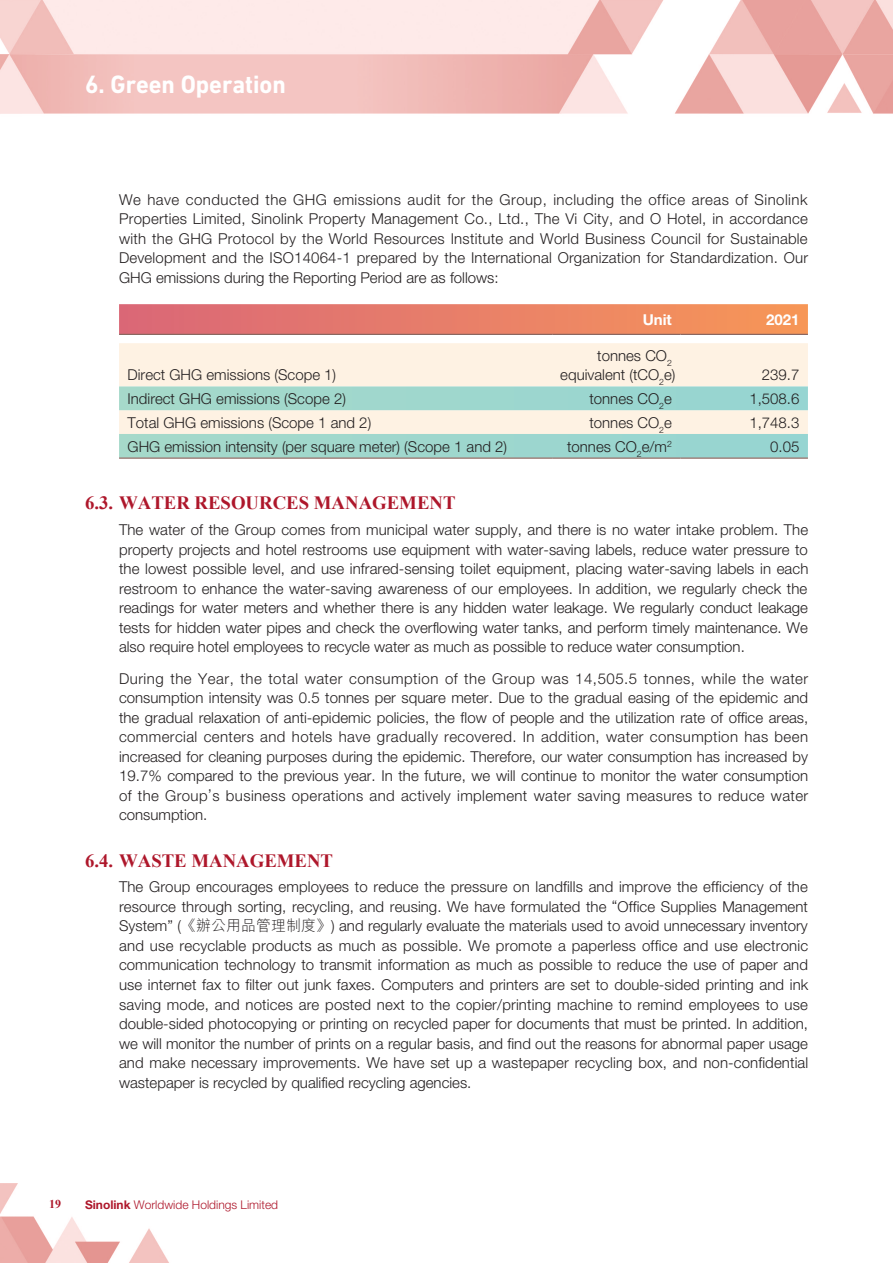
<style>
.page{position:relative;width:893px;height:1263px;background:#fff}
.page>*{position:absolute;margin:0;border:0;box-sizing:border-box;transform-origin:0 0}
.副主標題{font:700 25.5px "DIN Next LT Pro";color:#fff;scale:.95 1}
._3__標題{font:700 18.75px "Times New Roman";color:#ae172b}
._1__內文{font:300 15px/19.5px "Helvetica Neue LT Std";color:#231f20;text-align:justify}
._1__內文-2{font:700 15px "Helvetica Neue LT Std";color:#fff}
.t1{font:300 12px "Helvetica Neue LT Std";color:#ae172b}
.t2{font:700 12px "Times New Roman";color:#ae172b}
._1__內文-3{font:300 8.7px "Helvetica Neue LT Std";color:#231f20}
.s1{font-family:"M Hei HK"}
.s2{font-weight:700}
</style>
<div class="page">
<img style="left:0;top:0;width:892px;height:1263px">
<svg style="left:119px;top:304px;width:689px;height:30px;background:#e77f68"></svg>
<div style="left:119px;top:343px;width:689px;height:43px;background:#fef2e3"></div>
<svg style="left:119px;top:386px;width:689px;height:72px;background:#bedfd4"></svg>
<hr style="left:119px;top:334px;width:434px;height:1px;background:#73473f">
<hr style="left:553px;top:334px;width:127px;height:1px;background:#73473f">
<hr style="left:680px;top:334px;width:128px;height:1px;background:#73473f">
<hr style="left:119px;top:458px;width:434px;height:1px;background:#73473f">
<hr style="left:553px;top:458px;width:127px;height:1px;background:#73473f">
<hr style="left:680px;top:458px;width:128px;height:1px;background:#73473f">
<p class="副主標題" style="left:85px;top:69px;width:213px">6. Green Operation</p>
<p class="_1__內文" style="left:119px;top:189px;width:691px">We have conducted the GHG emissions audit for the Group, including the office areas of Sinolink Properties Limited, Sinolink Property Management Co., Ltd., The Vi City, and O Hotel in, accordance with the GHG Protocol by the World Resources Institute and World Business Council for Sustainable Development and the ISO14064-1 prepared by the International Organization for Standardization. Our GHG emissions during the Reporting Period are as follows:</p>
<p class="_1__內文-2" style="left:766px;top:310px;width:35px">2021</p>
<p class="_1__內文-2" style="left:643px;top:310px;width:31px">Unit</p>
<p class="_1__內文" style="left:597px;top:345px;width:71px">tonnes CO</p>
<p class="_1__內文-3" style="left:659px;top:377px;width:6px">2</p>
<p class="_1__內文-3" style="left:667px;top:357px;width:6px">2</p>
<p class="_1__內文" style="left:128px;top:365px;width:210px">Direct GHG emissions (Scope (1</p>
<p class="_1__內文" style="left:560px;top:365px;width:117px">equivalent (tCO (e</p>
<p class="_1__內文" style="left:762px;top:365px;width:39px">239.7</p>
<p class="_1__內文-3" style="left:659px;top:401px;width:6px">2</p>
<p class="_1__內文" style="left:128px;top:389px;width:220px">Indirect GHG emissions (Scope )2</p>
<p class="_1__內文" style="left:749px;top:389px;width:52px">1,508.6</p>
<p class="_1__內文-3" style="left:659px;top:424px;width:6px">2</p>
<p class="_1__內文" style="left:589px;top:389px;width:84px">tonnes CO e</p>
<p class="_1__內文" style="left:128px;top:412px;width:245px">Total GHG emissions (Scope 1 and )2</p>
<p class="_1__內文" style="left:749px;top:412px;width:52px">1,748.3</p>
<p class="_1__內文-3" style="left:637px;top:448px;width:6px">2</p>
<p class="_1__內文" style="left:589px;top:412px;width:84px">tonnes CO e</p>
<p class="_1__內文-3" style="left:667px;top:438px;width:6px">2</p>
<p class="_1__內文" style="left:128px;top:436px;width:381px">GHG emission intensity (per square meter) (Scope 1 and )2</p>
<p class="_1__內文" style="left:770px;top:436px;width:31px">0.05</p>
<p class="_1__內文" style="left:567px;top:436px;width:101px">tonnes CO m/ e</p>
<p class="_3__標題" style="left:85px;top:490px;width:372px">6.3. WATER RESOURCES MANAGEMENT</p>
<p class="_1__內文" style="left:119px;top:520px;width:691px">The water of the Group comes from municipal water supply, and there is no water intake problem. The property projects and hotel restrooms use equipment with water-saving labels, reduce water pressure to the lowest possible level, and use infrared-sensing toilet equipment, placing water-saving labels in each restroom to enhance the water-saving awareness of our employees. In addition, we regularly check the readings for water meters and whether there is any hidden water leakage. We regularly conduct leakage tests for hidden water pipes and check the overflowing water tanks, and perform timely maintenance. We also require hotel employees to recycle water as much as possible to reduce water consumption.</p>
<p class="_1__內文" style="left:119px;top:668px;width:691px">During the Year, the total water consumption of the Group was 14,505.5 tonnes, while the water consumption intensity was 0.5 tonnes per square meter. Due to the gradual easing of the epidemic and the gradual relaxation of anti-epidemic policies, the flow of people and the utilization rate of office areas, commercial centers and hotels have gradually recovered. In addition, water consumption has been increased for cleaning purposes during the epidemic. Therefore, our water consumption has increased by 19.7% compared to the previous year In. the future, we will continue to monitor the water consumption of the Group s’ business operations and actively implement water saving measures to reduce water consumption.</p>
<p class="_3__標題" style="left:85px;top:847px;width:250px">6.4. WASTE MANAGEMENT</p>
<p class="_1__內文" style="left:119px;top:877px;width:691px">The Group encourages employees to reduce the pressure on landfills and improve the efficiency of the resource through sorting, recycling, and reusing. We have formulated the “Office Supplies Management System” (<span class="s1">《辦公用品管理制度》</span>) and regularly evaluate the materials used to avoid unnecessary inventory and use recyclable products as much as possible. We promote a paperless office and use electronic communication technology to transmit information as much as possible to reduce the use of paper and use internet fax to filter out junk faxes. Computers and printers are set to double-sided printing and ink saving mode, and notices are posted next to the copier/printing machine to remind employees to use double-sided photocopying or printing on recycled paper for documents that must be printed In. addition, we will monitor the number of prints on a regular basis, and find out the reasons for abnormal paper usage and make necessary improvements. We have set up a wastepaper recycling box, and non-confidential wastepaper is recycled by qualified recycling agencies.</p>
<p class="t2" style="left:49px;top:1196px;width:13px">19</p>
<p class="t1" style="left:85px;top:1198px;width:195px"><span class="s2">Sinolink</span> Worldwide Holdings Limited</p>
</div>
